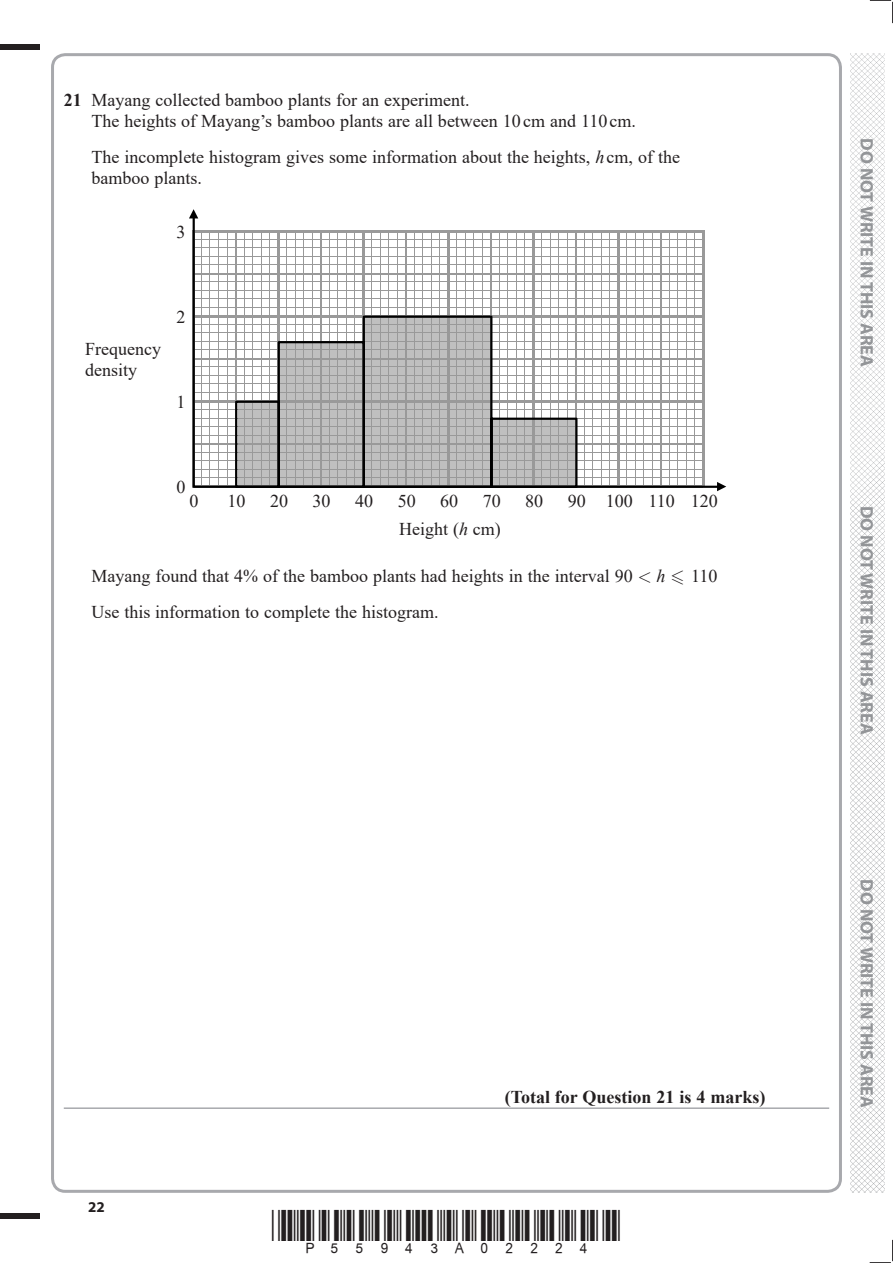
<style>
.page{position:relative;width:893px;height:1263px;background:#fff}
.page>*{position:absolute;margin:0;border:0;box-sizing:border-box;transform-origin:0 0}
.t1{font:18px/21px "Times New Roman";color:#231f20}
.t2{font:700 18px "Myriad Pro";color:#939598}
.t3{font:700 18px "Times New Roman";color:#231f20}
.t4{font:italic 18px "Times New Roman";color:#231f20}
.t5{font:700 15px "Myriad Pro";color:#231f20}
.s1{font-weight:700}
.s2{font-style:italic}
</style>
<div class="page">
<div style="left:0;top:44px;width:40px;height:5px;background:#231f20"></div>
<div style="left:0;top:1214px;width:40px;height:5px;background:#231f20"></div>
<svg style="left:870px;top:0;width:23px;height:23px"></svg>
<svg style="left:870px;top:1240px;width:23px;height:23px"></svg>
<img style="left:850px;top:53px;width:34px;height:1140px">
<hr style="left:64px;top:1107px;width:765px;height:2px;background:#a8a9ad">
<svg style="left:191px;top:218px;width:526px;height:270px"></svg>
<svg style="left:717px;top:482px;width:9px;height:9px"></svg>
<svg style="left:189px;top:209px;width:9px;height:9px"></svg>
<svg style="left:234px;top:314px;width:345px;height:174px"></svg>
<p class="t1" style="left:91px;top:89px;width:546px;text-indent:-28px"><span class="s1">21</span> Mayang collected bamboo plants for an experiment.<br>The heights of Mayang’s bamboo plants are all between 10cm and 110cm.</p>
<p class="t1" style="left:91px;top:146px;width:590px">The incomplete histogram gives some information about the heights, <span class="s2">h</span>cm, of the bamboo plants.</p>
<p class="t1" style="left:176px;top:221px;width:10px">3</p>
<p class="t1" style="left:85px;top:338px;width:77px">Frequency density</p>
<p class="t1" style="left:176px;top:306px;width:10px">2</p>
<p class="t1" style="left:176px;top:391px;width:10px">1</p>
<p class="t1" style="left:176px;top:476px;width:10px">0</p>
<p class="t1" style="left:190px;top:489px;width:10px">0</p>
<p class="t1" style="left:270px;top:489px;width:19px">20</p>
<p class="t1" style="left:313px;top:489px;width:20px">30</p>
<p class="t1" style="left:355px;top:489px;width:19px">40</p>
<p class="t1" style="left:398px;top:489px;width:19px">50</p>
<p class="t1" style="left:440px;top:489px;width:19px">60</p>
<p class="t1" style="left:483px;top:489px;width:19px">70</p>
<p class="t1" style="left:525px;top:489px;width:19px">80</p>
<p class="t1" style="left:568px;top:489px;width:152px">90 100 110 120</p>
<p class="t1" style="left:228px;top:489px;width:19px">10</p>
<p class="t1" style="left:399px;top:518px;width:103px">Height (<span class="s2">h</span> cm)</p>
<p class="t1" style="left:91px;top:565px;width:543px">Mayang found that 4% of the bamboo plants had heights in the interval 90</p>
<p class="t4" style="left:657px;top:563px;width:10px">h</p>
<p class="t1" style="left:691px;top:565px;width:28px">110</p>
<p class="t1" style="left:91px;top:601px;width:349px">Use this information to complete the histogram.</p>
<p class="t5" style="left:88px;top:1197px;width:18px">22</p>
<p class="t3" style="left:505px;top:1084px;width:262px">(Total for Question 21 is 4 marks)</p>
<p class="t2" style="left:878px;top:138px;width:230px;rotate:90deg">DO NOT WRITE IN THIS AREA</p>
<p class="t2" style="left:878px;top:506px;width:230px;rotate:90deg">DO NOT WRITE IN THIS AREA</p>
<p class="t2" style="left:878px;top:879px;width:230px;rotate:90deg">DO NOT WRITE IN THIS AREA</p>
</div>
